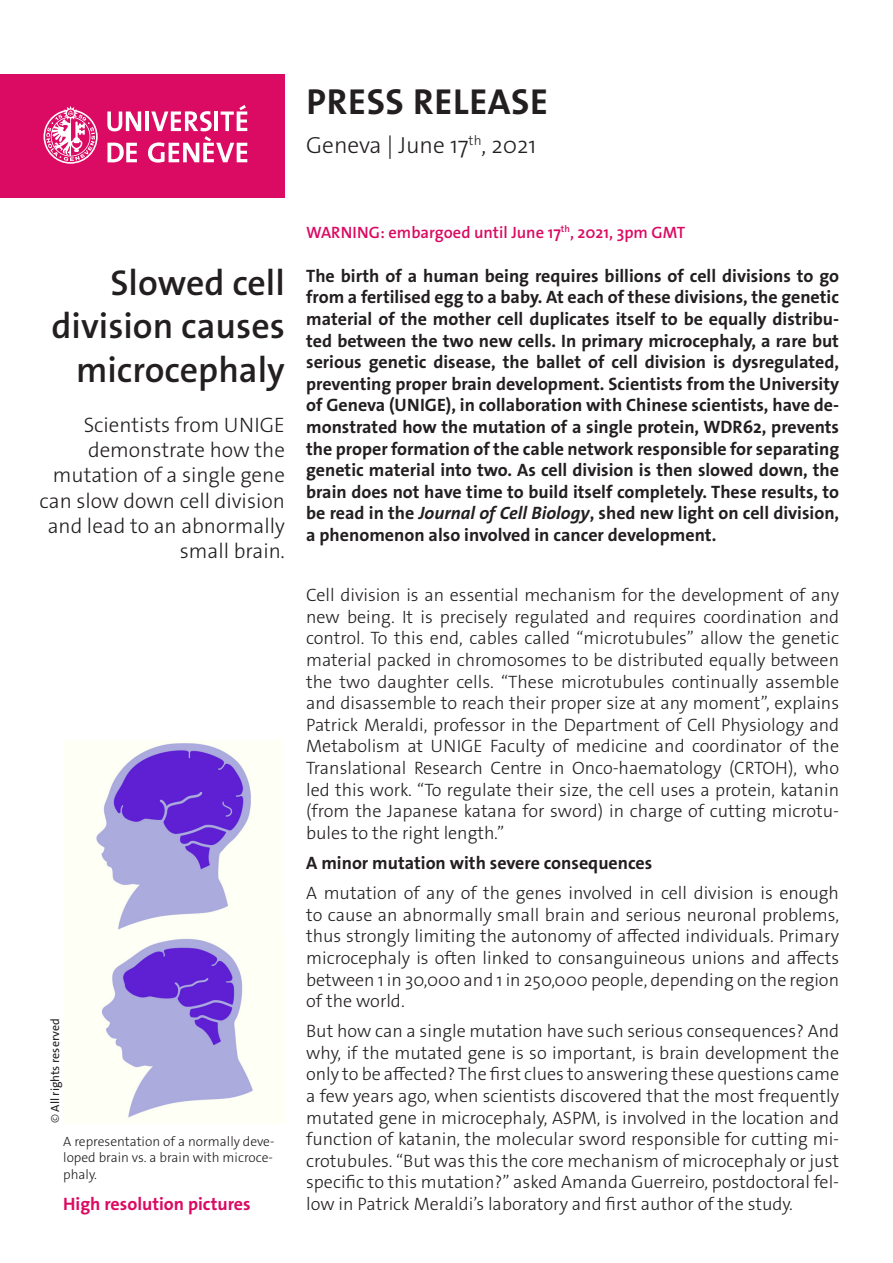
<style>
.page{position:relative;width:893px;height:1263px;background:#fff}
.page>*{position:absolute;margin:0;border:0;box-sizing:border-box;transform-origin:0 0}
._4__texte_courant{font:700 36.3px "The Sans Os F";letter-spacing:.02em;color:#231f20}
._1__grand_titre{font:600 36px/43.2px "The Sans Os F";color:#231f20;text-align:right}
._4__texte_courant-2{font:300 23.4px "The Sans Os F";color:#231f20}
._1__grand_titre-2{font:300 21px/25.2px "The Sans Os F";color:#231f20;text-align:right}
._4__texte_courant-3{font:300 18px/21.6px "The Sans Os F";color:#231f20;text-align:justify}
._4__texte_courant-4{font:700 18px/21.6px "The Sans Os F";color:#231f20;text-align:justify}
.t1{font:700 18px "The Sans Os F";color:#db0a62}
.embargo{font:600 16.5px "The Sans Os F";color:#db0a62}
.t2{font:300 13.5px/16.2px "The Sans Os F";color:#231f20;text-align:justify}
.t3{font:12px "The Sans Os F";color:#231f20}
.s1{font-weight:300}
.s2{font-style:italic}
</style>
<div class="page">
<div style="left:0;top:74px;width:285px;height:124px;background:#db0a62"></div>
<svg style="left:44px;top:106px;width:54px;height:58px"></svg>
<svg style="left:107px;top:111px;width:34px;height:20px"></svg>
<hr style="left:145px;top:111px;width:4px;height:20px;background:#fff">
<svg style="left:107px;top:143px;width:30px;height:19px"></svg>
<svg style="left:148px;top:105px;width:99px;height:58px"></svg>
<img style="left:95px;top:741px;width:160px;height:380px">
<p class="_4__texte_courant" style="left:306px;top:78px;width:243px">PRESS RELEASE</p>
<p class="_4__texte_courant-2" style="left:306px;top:130px;width:232px">Geneva | June 17<sup>th</sup>, 2021</p>
<p class="_1__grand_titre" style="left:52px;top:262px;width:235px">Slowed cell division causes microcephaly</p>
<p class="_1__grand_titre-2" style="left:39px;top:412px;width:247px">Scientists from UNIGE demonstrate how the mutation of a single gene can slow down cell division and lead to an abnormally small brain.</p>
<p class="t3" style="left:47px;top:1123px;width:106px;rotate:-90deg"><span class="s1">©</span> All rights reserved</p>
<p class="t2" style="left:63px;top:1134px;width:213px">A representation of a normally deve&shy;loped brain vs. a brain with microce&shy;phaly.</p>
<p class="t1" style="left:63px;top:1192px;width:189px">High resolution pictures</p>
<p class="embargo" style="left:306px;top:222px;width:380px">WARNING: embargoed until June 17<sup>th</sup>, 2021, 3pm GMT</p>
<p class="_4__texte_courant-4" style="left:306px;top:265px;width:534px">The birth of a human being requires billions of cell divisions to go from a fertilised egg to a baby. At each of these divisions, the genetic material of the mother cell duplicates itself to be equally distribu&shy;ted between the two new cells. In primary microcephaly, a rare but serious genetic disease, the ballet of cell division is dysregulated, preventing proper brain development. Scientists from the University of Geneva (UNIGE), in collaboration with Chinese scientists, have de&shy;monstrated how the mutation of a single protein, WDR62, prevents the proper formation of the cable network responsible for separating genetic material into two. As cell division is then slowed down, the brain does not have time to build itself completely. These results, to be read in the <span class="s2">Journal of Cell Biology</span>, shed new light on cell division, a phenomenon also involved in cancer development.</p>
<p class="_4__texte_courant-3" style="left:306px;top:584px;width:534px">Cell division is an essential mechanism for the development of any new being. It is precisely regulated and requires coordination and control. To this end, cables called “microtubules” allow the genetic material packed in chromosomes to be distributed equally between the two daughter cells. “These microtubules continually assemble and disassemble to reach their proper size at any moment”, explains Patrick Meraldi, professor in the Department of Cell Physiology and Metabolism at UNIGE Faculty of medicine and coordinator of the Translational Research Centre in Onco-haematology (CRTOH), who led this work. “To regulate their size, the cell uses a protein, katanin (from the Japanese katana for sword) in charge of cutting microtu&shy;bules to the right length.”</p>
<p class="_4__texte_courant-4" style="left:306px;top:852px;width:348px">A minor mutation with severe consequences</p>
<p class="_4__texte_courant-3" style="left:306px;top:882px;width:534px">A mutation of any of the genes involved in cell division is enough to cause an abnormally small brain and serious neuronal problems, thus strongly limiting the autonomy of affected individuals. Primary microcephaly is often linked to consanguineous unions and affects between 1 in 30,000 and 1 in 250,000 people, depending on the region of the world.</p>
<p class="_4__texte_courant-3" style="left:306px;top:1020px;width:534px">But how can a single mutation have such serious consequences? And why, if the mutated gene is so important, is brain development the only to be affected? The first clues to answering these questions came a few years ago, when scientists discovered that the most frequently mutated gene in microcephaly, ASPM, is involved in the location and function of katanin, the molecular sword responsible for cutting mi&shy;crotubules. “But was this the core mechanism of microcephaly or just specific to this mutation?” asked Amanda Guerreiro, postdoctoral fel&shy;low in Patrick Meraldi’s laboratory and first author of the study.</p>
</div>
